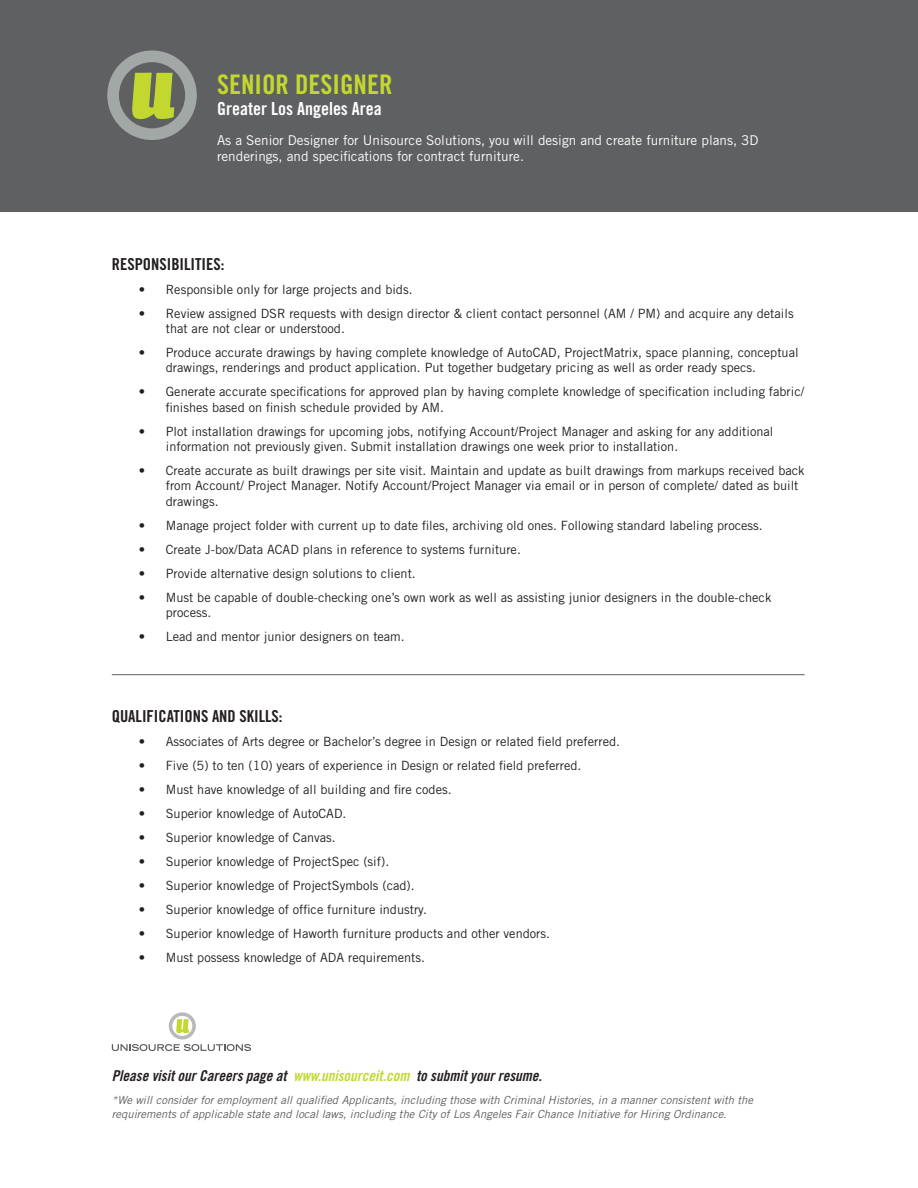
<style>
.page{position:relative;width:918px;height:1188px;background:#fff}
.page>*{position:absolute;margin:0;border:0;box-sizing:border-box;transform-origin:0 0}
.t1{font:27px "Trade Gothic LT Std Bd Cn 20";color:#c2d82e}
.t2{font:18px "Trade Gothic LT Std Bd Cn 20";color:#fff}
.t3{font:16.5px "Trade Gothic LT Std Bd Cn 20";color:#231f20}
.t4{font:15px "Trade Gothic LT Std Bd Cn 20 Obl";color:#231f20}
.t5{font:13.5px/16.2px "Trade Gothic LT Std";color:#fff}
.t6{font:12.75px/15.3px "Trade Gothic LT Std";color:#231f20}
.t7{font:italic 11.25px/13.5px "Trade Gothic LT Std";color:#5f6062}
.s1{color:#c2d82e}
</style>
<div class="page">
<svg style="left:112px;top:1012px;width:139px;height:39px"></svg>
<div style="left:0;top:0;width:918px;height:212px;background:#5f6062"></div>
<hr style="left:112px;top:674px;width:693px;height:1px;background:#5f6062">
<svg style="left:107px;top:50px;width:90px;height:90px"></svg>
<p class="t1" style="left:217px;top:68px;width:177px">SENIOR DESIGNER</p>
<p class="t2" style="left:217px;top:98px;width:166px">Greater Los Angeles Area</p>
<p class="t5" style="left:217px;top:132px;width:543px">As a Senior Designer for Unisource Solutions, you will design and create furniture plans, 3D renderings, and specifications for contract furniture.</p>
<p class="t3" style="left:112px;top:254px;width:114px">RESPONSIBILITIES:</p>
<p class="t6" style="left:139px;top:281px;width:275px">• Responsible only for large projects and bids.</p>
<p class="t6" style="left:166px;top:305px;width:629px;text-indent:-27px">• Review assigned DSR requests with design director &amp; client contact personnel (AM / PM) and acquire any details that are not clear or understood.</p>
<p class="t6" style="left:166px;top:345px;width:634px;text-indent:-27px">• Produce accurate drawings by having complete knowledge of AutoCAD, ProjectMatrix, space planning, conceptual drawings, renderings and product application. Put together budgetary pricing as well as order ready specs.</p>
<p class="t6" style="left:166px;top:384px;width:640px;text-indent:-27px">• Generate accurate specifications for approved plan by having complete knowledge of specification including fabric/ finishes based on finish schedule provided by AM.</p>
<p class="t6" style="left:166px;top:423px;width:609px;text-indent:-27px">• Plot installation drawings for upcoming jobs, notifying Account/Project Manager and asking for any additional information not previously given. Submit installation drawings one week prior to installation.</p>
<p class="t6" style="left:166px;top:463px;width:640px;text-indent:-27px">• Create accurate as built drawings per site visit. Maintain and update as built drawings from markups received back from Account/ Project Manager. Notify Account/Project Manager via email or in person of complete/ dated as built drawings.</p>
<p class="t6" style="left:139px;top:517px;width:626px">• Manage project folder with current up to date files, archiving old ones. Following standard labeling process.</p>
<p class="t6" style="left:139px;top:541px;width:384px">• Create J-box/Data ACAD plans in reference to systems furniture.</p>
<p class="t6" style="left:139px;top:565px;width:279px">• Provide alternative design solutions to client.</p>
<p class="t6" style="left:166px;top:589px;width:607px;text-indent:-27px">• Must be capable of double-checking one’s own work as well as assisting junior designers in the double-check process.</p>
<p class="t6" style="left:139px;top:628px;width:268px">• Lead and mentor junior designers on team.</p>
<p class="t3" style="left:112px;top:706px;width:172px">QUALIFICATIONS AND SKILLS:</p>
<p class="t6" style="left:139px;top:733px;width:483px">• Associates of Arts degree or Bachelor’s degree in Design or related field preferred.</p>
<p class="t6" style="left:139px;top:757px;width:444px">• Five (5) to ten (10) years of experience in Design or related field preferred.</p>
<p class="t6" style="left:139px;top:781px;width:314px">• Must have knowledge of all building and fire codes.</p>
<p class="t6" style="left:139px;top:805px;width:209px">• Superior knowledge of AutoCAD.</p>
<p class="t6" style="left:139px;top:829px;width:198px">• Superior knowledge of Canvas.</p>
<p class="t6" style="left:139px;top:853px;width:252px">• Superior knowledge of ProjectSpec (sif).</p>
<p class="t6" style="left:139px;top:877px;width:277px">• Superior knowledge of ProjectSymbols (cad).</p>
<p class="t6" style="left:139px;top:901px;width:290px">• Superior knowledge of office furniture industry.</p>
<p class="t6" style="left:139px;top:925px;width:413px">• Superior knowledge of Haworth furniture products and other vendors.</p>
<p class="t6" style="left:139px;top:949px;width:288px">• Must possess knowledge of ADA requirements.</p>
<p class="t4" style="left:112px;top:1067px;width:432px">Please visit our Careers page at <span class="s1">www.unisourceit.com</span> to submit your resume.</p>
<p class="t7" style="left:112px;top:1093px;width:643px">*We will consider for employment all qualified Applicants, including those with Criminal Histories, in a manner consistent with the requirements of applicable state and local laws, including the City of Los Angeles Fair Chance Initiative for Hiring Ordinance.</p>
</div>
